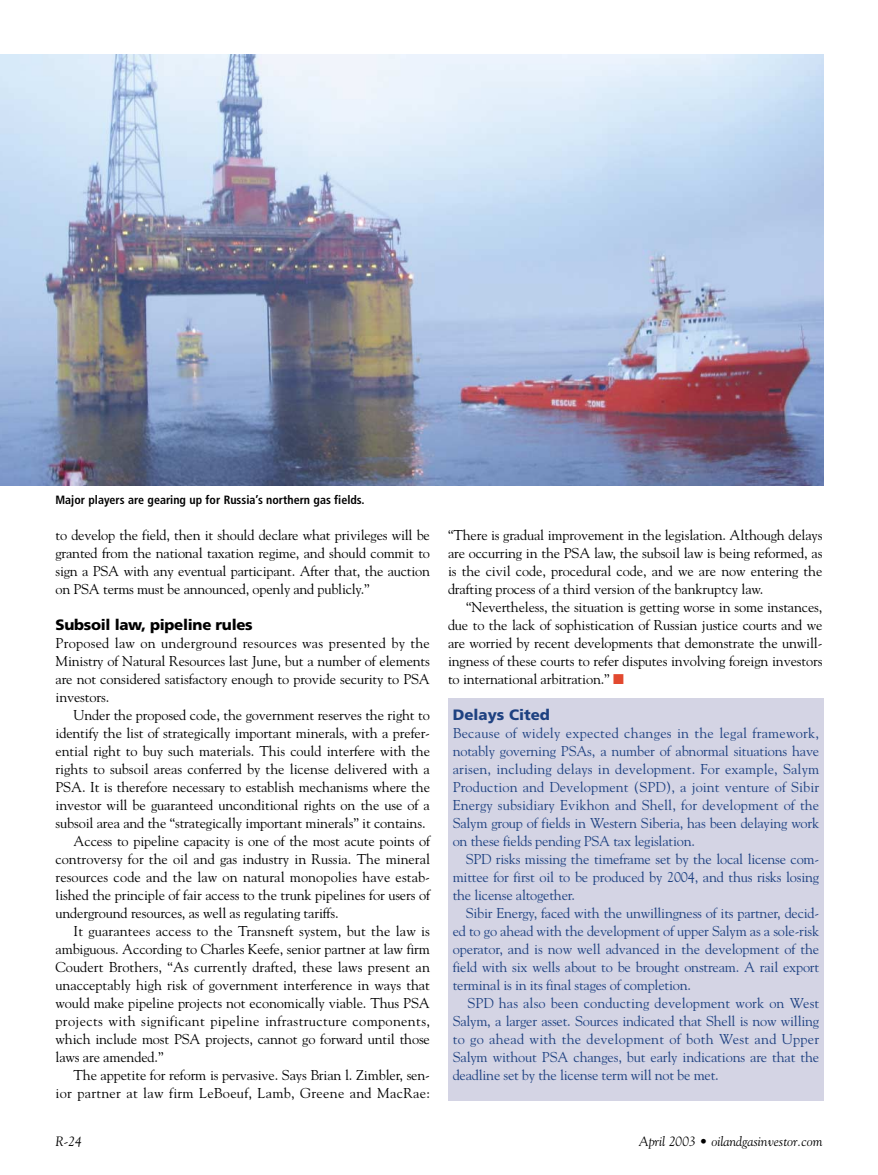
<style>
.page{position:relative;width:878px;height:1175px;background:#fff}
.page>*{position:absolute;margin:0;border:0;box-sizing:border-box;transform-origin:0 0}
.t1{font:900 15px "Frutiger";letter-spacing:-.02em;color:#000}
.t2{font:900 15px "Frutiger";color:#1e4181}
.t3{font:14.25px/18px "Goudy";letter-spacing:-.01em;color:#000;text-align:justify}
.t4{font:14.25px/18px "Goudy";letter-spacing:-.015em;color:#1e4181;text-align:justify}
.t5{font:14.25px "Goudy";letter-spacing:.025em;color:#000}
.t6{font:14.25px "Goudy";letter-spacing:.01em;color:#000}
.t7{font:14.25px "Goudy";letter-spacing:.02em;color:#000}
.t8{font:italic 13.5px "Goudy";color:#000}
.t9{font:700 condensed 12px "Frutiger";color:#000}
.s1{color:#e2492f}
</style>
<div class="page">
<img style="left:0;top:54px;width:824px;height:431px">
<div style="left:448px;top:698px;width:375px;height:402px;background:#d4d4e4"></div>
<p class="t9" style="left:56px;top:495px;width:310px">Major players are gearing up for Russia’s northern gas fields.</p>
<p class="t3" style="left:56px;top:527px;width:376px">to develop the field, then it should declare what privileges will be granted from the national taxation regime, and should commit to sign a PSA with any eventual participant. After that, the auction on PSA terms must be announced, openly and publicly.”</p>
<p class="t1" style="left:56px;top:619px;width:199px">Subsoil law, pipeline rules</p>
<p class="t3" style="left:56px;top:635px;width:376px">Proposed law on underground resources was presented by the Ministry of Natural Resources last June, but a number of elements are not considered satisfactory enough to provide security to PSA investors.</p>
<p class="t3" style="left:74px;top:707px;width:358px">Under the proposed code, the government reserves the right to</p>
<p class="t3" style="left:56px;top:725px;width:376px">identify the list of strategically important minerals, with a prefer-</p>
<p class="t3" style="left:56px;top:743px;width:376px">ential right to buy such materials. This could interfere with the</p>
<p class="t3" style="left:56px;top:761px;width:376px">rights to subsoil areas conferred by the license delivered with a</p>
<p class="t3" style="left:56px;top:779px;width:376px">PSA. It is therefore necessary to establish mechanisms where the</p>
<p class="t3" style="left:56px;top:797px;width:376px">investor will be guaranteed unconditional rights on the use of a</p>
<p class="t3" style="left:56px;top:815px;width:371px">subsoil area and the “strategically important minerals” it contains.</p>
<p class="t3" style="left:74px;top:833px;width:358px">Access to pipeline capacity is one of the most acute points of</p>
<p class="t3" style="left:56px;top:851px;width:376px">controversy for the oil and gas industry in Russia. The mineral</p>
<p class="t3" style="left:56px;top:869px;width:376px">resources code and the law on natural monopolies have estab-</p>
<p class="t3" style="left:56px;top:887px;width:376px">lished the principle of fair access to the trunk pipelines for users of</p>
<p class="t3" style="left:56px;top:905px;width:284px">underground resources, as well as regulating tariffs.</p>
<p class="t6" style="left:74px;top:925px;width:358px">It guarantees access to the Transneft system, but the law is</p>
<p class="t3" style="left:56px;top:941px;width:376px">ambiguous. According to Charles Keefe, senior partner at law firm</p>
<p class="t3" style="left:56px;top:959px;width:376px">Coudert Brothers, “As currently drafted, these laws present an</p>
<p class="t3" style="left:56px;top:977px;width:376px">unacceptably high risk of government interference in ways that</p>
<p class="t3" style="left:56px;top:995px;width:376px">would make pipeline projects not economically viable. Thus PSA</p>
<p class="t5" style="left:56px;top:1015px;width:376px">projects with significant pipeline infrastructure components,</p>
<p class="t3" style="left:56px;top:1031px;width:376px">which include most PSA projects, cannot go forward until those</p>
<p class="t3" style="left:56px;top:1049px;width:109px">laws are amended.”</p>
<p class="t3" style="left:73px;top:1067px;width:358px">The appetite for reform is pervasive. Says Brian l. Zimbler, sen-</p>
<p class="t7" style="left:55px;top:1087px;width:376px">ior partner at law firm LeBoeuf, Lamb, Greene and MacRae:</p>
<p class="t3" style="left:448px;top:527px;width:376px">“There is gradual improvement in the legislation. Although delays are occurring in the PSA law, the subsoil law is being reformed, as is the civil code, procedural code, and we are now entering the drafting process of a third version of the bankruptcy law.</p>
<p class="t3" style="left:448px;top:599px;width:376px;text-indent:18px">“Nevertheless, the situation is getting worse in some instances, due to the lack of sophistication of Russian justice courts and we are worried by recent developments that demonstrate the unwill&shy;ingness of these courts to refer disputes involving foreign investors to international arbitration.” <span class="s1">■</span></p>
<p class="t2" style="left:452px;top:709px;width:99px">Delays Cited</p>
<p class="t4" style="left:452px;top:725px;width:368px">Because of widely expected changes in the legal framework, notably governing PSAs, a number of abnormal situations have arisen, including delays in development. For example, Salym Production and Development (SPD), a joint venture of Sibir Energy subsidiary Evikhon and Shell, for development of the Salym group of fields in Western Siberia, has been delaying work on these fields pending PSA tax legislation.</p>
<p class="t4" style="left:452px;top:851px;width:368px;text-indent:13px">SPD risks missing the timeframe set by the local license com&shy;mittee for first oil to be produced by 2004, and thus risks losing the license altogether.</p>
<p class="t4" style="left:452px;top:905px;width:368px;text-indent:13px">Sibir Energy, faced with the unwillingness of its partner, decid&shy;ed to go ahead with the development of upper Salym as a sole-risk operator, and is now well advanced in the development of the field with six wells about to be brought onstream. A rail export terminal is in its final stages of completion.</p>
<p class="t4" style="left:452px;top:995px;width:368px;text-indent:15px">SPD has also been conducting development work on West Salym, a larger asset. Sources indicated that Shell is now willing to go ahead with the development of both West and Upper Salym without PSA changes, but early indications are that the deadline set by the license term will not be met.</p>
<p class="t8" style="left:56px;top:1135px;width:28px">R-24</p>
<p class="t8" style="left:639px;top:1135px;width:185px">April 2003 • oilandgasinvestor.com</p>
</div>
